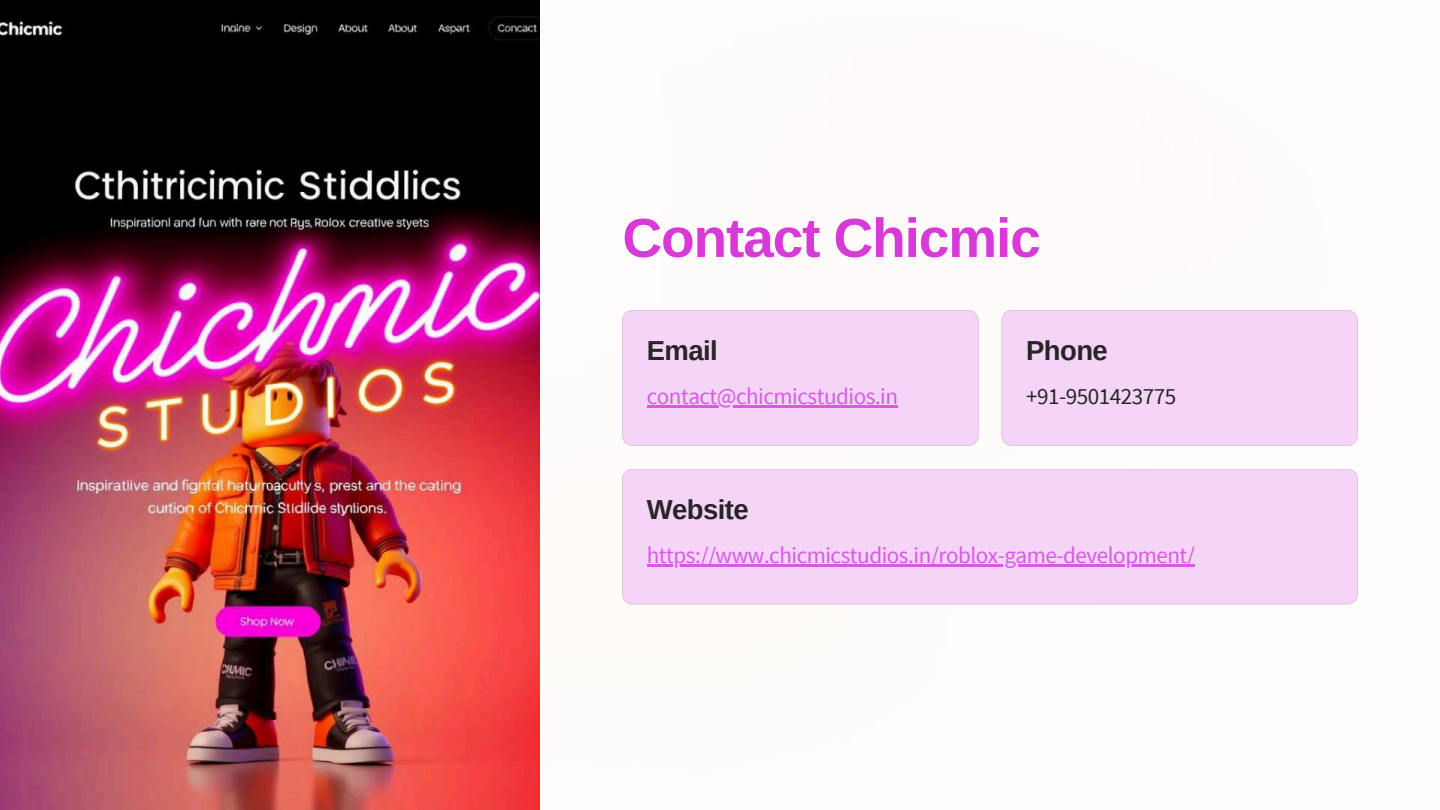
<style>
.page{position:relative;width:1440px;height:810px;background:#fff}
.page>*{position:absolute;margin:0;border:0;box-sizing:border-box;transform-origin:0 0}
.t1{font:700 55px "Arimo";letter-spacing:-.02em;color:#d73ad7}
.t2{font:700 27.5px "Arimo";letter-spacing:-.02em;color:#272525}
.t3{font:23.1px "Source Sans Pro";letter-spacing:-.02em;color:#d75be2}
.t4{font:23.1px "Source Sans Pro";letter-spacing:-.02em;color:#272525}
</style>
<div class="page">
<img style="left:0;top:0;width:540px;height:810px">
<div style="left:622px;top:310px;width:357px;height:136px;background:#f4d4f7"></div>
<hr style="left:647px;top:406px;width:251px;height:2px;background:#d75be2">
<div style="left:1001px;top:310px;width:357px;height:136px;background:#f4d4f7"></div>
<div style="left:622px;top:469px;width:736px;height:136px;background:#f4d4f7"></div>
<hr style="left:647px;top:564px;width:548px;height:3px;background:#d75be2">
<h1 class="t1" style="left:622px;top:207px;width:420px">Contact Chicmic</h1>
<p class="t2" style="left:647px;top:335px;width:73px">Email</p>
<p class="t3" style="left:647px;top:381px;width:253px">contact@chicmicstudios.in</p>
<p class="t2" style="left:1026px;top:335px;width:83px">Phone</p>
<p class="t4" style="left:1026px;top:381px;width:152px">+91-9501423775</p>
<p class="t2" style="left:647px;top:494px;width:104px">Website</p>
<p class="t3" style="left:647px;top:540px;width:550px">https://www.chicmicstudios.in/roblox-game-development/</p>
</div>
